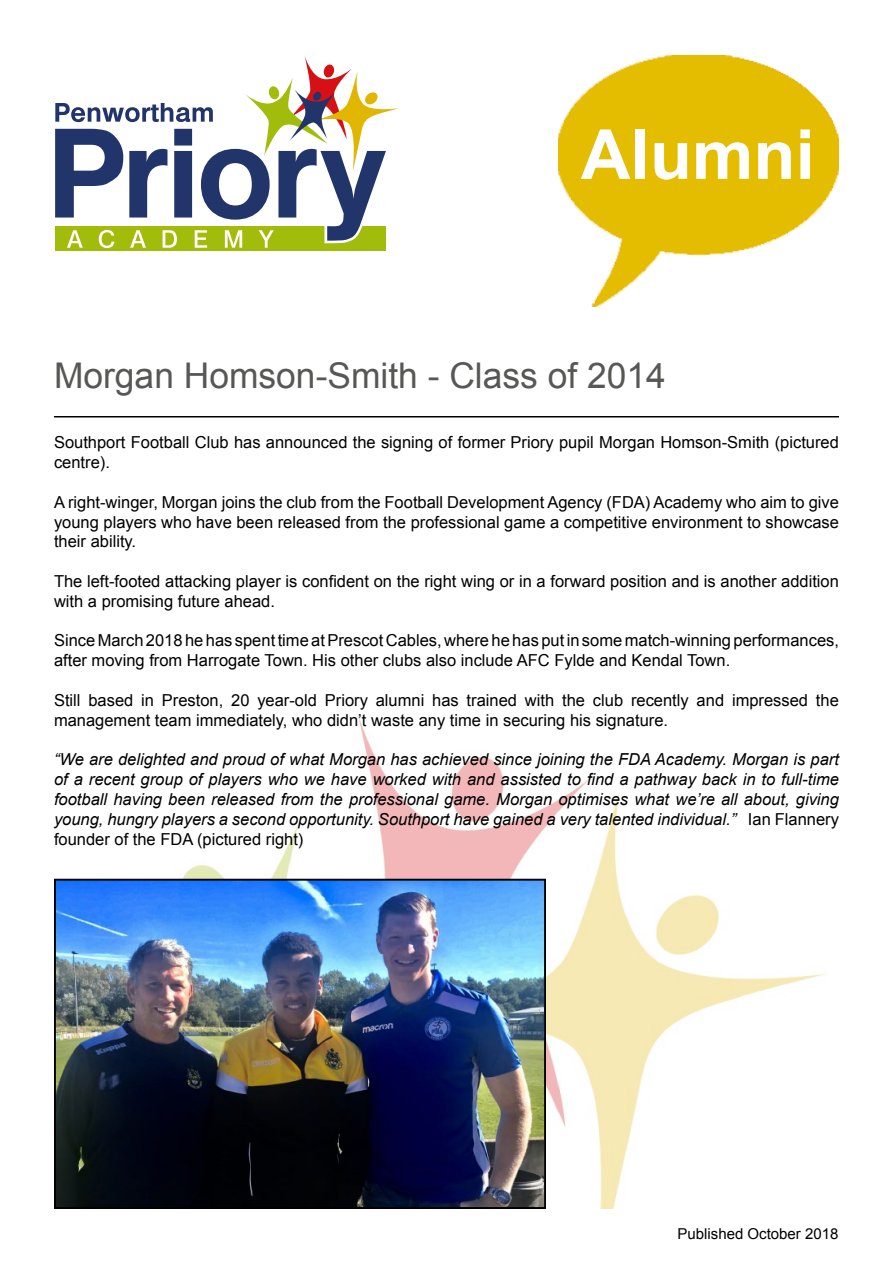
<style>
.page{position:relative;width:893px;height:1263px;background:#fff}
.page>*{position:absolute;margin:0;border:0;box-sizing:border-box;transform-origin:0 0}
.t1{font:700 69px "Arial";color:#fff}
.t2{font:35.4px "Arial";color:#575756}
.t3{font:16.5px/19.8px "Arial";color:#000}
.t4{font:italic 16.5px/19.8px "Arial";color:#000;text-align:justify}
.t5{font:15px "Arial";color:#000}
.s1{font-style:normal}
</style>
<div class="page">
<img style="left:54px;top:714px;width:770px;height:495px">
<div style="left:55px;top:226px;width:331px;height:25px;background:#a2bc0c"></div>
<svg style="left:55px;top:56px;width:344px;height:192px"></svg>
<hr style="left:54px;top:416px;width:785px;height:1px;background:#000">
<img style="left:558px;top:55px;width:281px;height:251px">
<img style="left:57px;top:882px;width:486px;height:324px">
<div style="left:54px;top:879px;width:492px;height:330px;border:2px solid #000"></div>
<h1 class="t1" style="left:581px;top:109px;width:235px">Alumni</h1>
<h2 class="t2" style="left:54px;top:353px;width:613px">Morgan Homson-Smith - Class of 2014</h2>
<p class="t3" style="left:54px;top:433px;width:786px">Southport Football Club has announced the signing of former Priory pupil Morgan Homson-Smith (pictured centre).</p>
<p class="t3" style="left:54px;top:492px;width:786px;text-align:justify">A right-winger, Morgan joins the club from the Football Development Agency (FDA) Academy who aim to give young players who have been released from the professional game a competitive environment to showcase their ability.</p>
<p class="t3" style="left:54px;top:571px;width:786px">The left-footed attacking player is confident on the right wing or in a forward position and is another addition with a promising future ahead.</p>
<p class="t3" style="left:54px;top:631px;width:786px">Since March 2018 he has spent time at Prescot Cables, where he has put in some match-winning performances, after moving from Harrogate Town. His other clubs also include AFC Fylde and Kendal Town.</p>
<p class="t3" style="left:54px;top:690px;width:786px">Still based in Preston, 20 year-old Priory alumni has trained with the club recently and impressed the management team immediately, who didn’t waste any time in securing his signature.</p>
<p class="t4" style="left:54px;top:750px;width:786px">“We are delighted and proud of what Morgan has achieved since joining the FDA Academy. Morgan is part of a recent group of players who we have worked with and assisted to find a pathway back in to full-time football having been released from the professional game. Morgan optimises what we’re all about, giving young, hungry players a second opportunity. Southport have gained a very talented individual.” <span class="s1">Ian Flannery founder of the FDA (pictured right)</span></p>
<p class="t5" style="left:677px;top:1224px;width:162px">Published October 2018</p>
</div>
